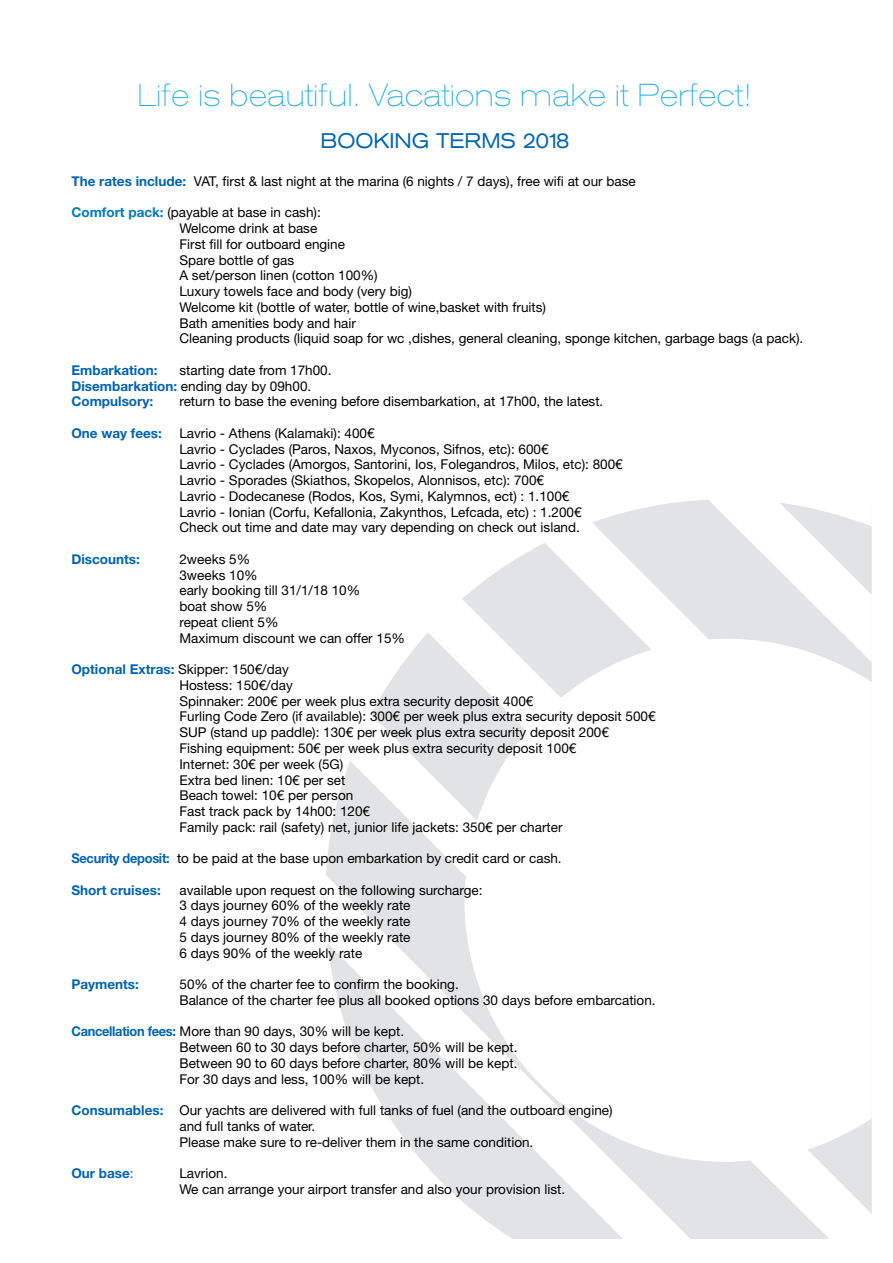
<style>
.page{position:relative;width:893px;height:1263px;background:#fff}
.page>*{position:absolute;margin:0;border:0;box-sizing:border-box;transform-origin:0 0}
.t1{font:100 expanded 31.5px "Akzidenz Grotesk BE Greek";color:#24abe2;scale:.9 1}
.t2{font:expanded 21px "Akzidenz Grotesk BE Greek";color:#0063b0;scale:.9 1}
.t3{font:13.5px/15.8px "Helvetica Neue";color:#000}
.t4{font:700 13.5px "Helvetica Neue";color:#0063b0}
.s1{font-weight:700;color:#0063b0}
.s2{font-weight:700;color:#0079c1}
.s3{font-weight:400}
</style>
<div class="page">
<svg style="left:829px;top:1118px;width:43px;height:96px"></svg>
<svg style="left:592px;top:500px;width:280px;height:182px;fill:#e2e3e4"></svg>
<svg style="left:326px;top:761px;width:503px;height:478px"></svg>
<svg style="left:779px;top:503px;width:93px;height:92px"></svg>
<svg style="left:371px;top:543px;width:280px;height:277px"></svg>
<svg style="left:327px;top:943px;width:296px;height:296px"></svg>
<h1 class="t1" style="left:137px;top:78px;width:684px">Life is beautiful. Vacations make it Perfect!</h1>
<h2 class="t2" style="left:320px;top:130px;width:278px">BOOKING TERMS 2018</h2>
<p class="t3" style="left:71px;top:174px;width:566px"><span class="s1">The rates include:</span> VAT, first &amp; last night at the marina (6 nights / 7 days), free wifi at our base</p>
<p class="t3" style="left:179px;top:205px;width:625px;text-indent:-108px"><span class="s2">Comfort pack:</span> (payable at base in cash):<br>Welcome drink at base<br>First fill for outboard engine<br>Spare bottle of gas<br>A set/person linen (cotton 100%)<br>Luxury towels face and body (very big)<br>Welcome kit (bottle of water, bottle of wine,basket with fruits)<br>Bath amenities body and hair<br>Cleaning products (liquid soap for wc ,dishes, general cleaning, sponge kitchen, garbage bags (a pack).</p>
<p class="t4" style="left:71px;top:359px;width:87px">Embarkation:</p>
<p class="t3" style="left:71px;top:363px;width:262px;text-indent:108px">starting date from 17h00.<br><span class="s1">Disembarkation:</span> ending day by 09h00.<br><span class="s1">Compulsory:</span></p>
<p class="t3" style="left:179px;top:394px;width:425px">return to base the evening before disembarkation, at 17h00, the latest.</p>
<p class="t4" style="left:71px;top:422px;width:92px">One way fees:</p>
<p class="t3" style="left:179px;top:426px;width:445px">Lavrio - Athens (Kalamaki): 400€<br>Lavrio - Cyclades (Paros, Naxos, Myconos, Sifnos, etc): 600€<br>Lavrio - Cyclades (Amorgos, Santorini, Ios, Folegandros, Milos, etc): 800€ Lavrio - Sporades (Skiathos, Skopelos, Alonnisos, etc): 700€<br>Lavrio - Dodecanese (Rodos, Kos, Symi, Kalymnos, ect) : 1.100€<br>Lavrio - Ionian (Corfu, Kefallonia, Zakynthos, Lefcada, etc) : 1.200€ Check out time and date may vary depending on check out island.</p>
<p class="t4" style="left:71px;top:548px;width:70px">Discounts:</p>
<p class="t3" style="left:179px;top:552px;width:227px">2weeks 5%<br>3weeks 10%<br>early booking till 31/1/18 10%<br>boat show 5%<br>repeat client 5%<br>Maximum discount we can offer 15%</p>
<p class="t3" style="left:179px;top:662px;width:478px;text-indent:-108px"><span class="s1">Optional Extras:</span> Skipper: 150€/day<br>Hostess: 150€/day<br>Spinnaker: 200€ per week plus extra security deposit 400€<br>Furling Code Zero (if available): 300€ per week plus extra security deposit 500€ SUP (stand up paddle): 130€ per week plus extra security deposit 200€<br>Fishing equipment: 50€ per week plus extra security deposit 100€<br>Internet: 30€ per week (5G)<br>Extra bed linen: 10€ per set<br>Beach towel: 10€ per person<br>Fast track pack by 14h00: 120€<br>Family pack: rail (safety) net, junior life jackets: 350€ per charter</p>
<p class="t3" style="left:71px;top:851px;width:492px"><span class="s1">Security deposit:</span> to be paid at the base upon embarkation by credit card or cash.</p>
<p class="t4" style="left:71px;top:879px;width:91px">Short cruises:</p>
<p class="t3" style="left:179px;top:883px;width:304px">available upon request on the following surcharge:<br>3 days journey 60% of the weekly rate<br>4 days journey 70% of the weekly rate<br>5 days journey 80% of the weekly rate<br>6 days 90% of the weekly rate</p>
<p class="t4" style="left:71px;top:974px;width:69px">Payments:</p>
<p class="t3" style="left:179px;top:977px;width:478px">50% of the charter fee to confirm the booking.<br>Balance of the charter fee plus all booked options 30 days before embarcation.</p>
<p class="t3" style="left:179px;top:1024px;width:340px;text-indent:-108px"><span class="s1">Cancellation fees:</span> More than 90 days, 30% will be kept.<br>Between 60 to 30 days before charter, 50% will be kept.<br>Between 90 to 60 days before charter, 80% will be kept.<br>For 30 days and less, 100% will be kept.</p>
<p class="t3" style="left:179px;top:1103px;width:435px;text-indent:-108px"><span class="s1">Consumables:</span> Our yachts are delivered with full tanks of fuel (and the outboard engine) and full tanks of water.<br>Please make sure to re-deliver them in the same condition.</p>
<p class="t4" style="left:71px;top:1163px;width:64px">Our base<span class="s3">:</span></p>
<p class="t3" style="left:179px;top:1166px;width:387px">Lavrion.<br>We can arrange your airport transfer and also your provision list.</p>
</div>
